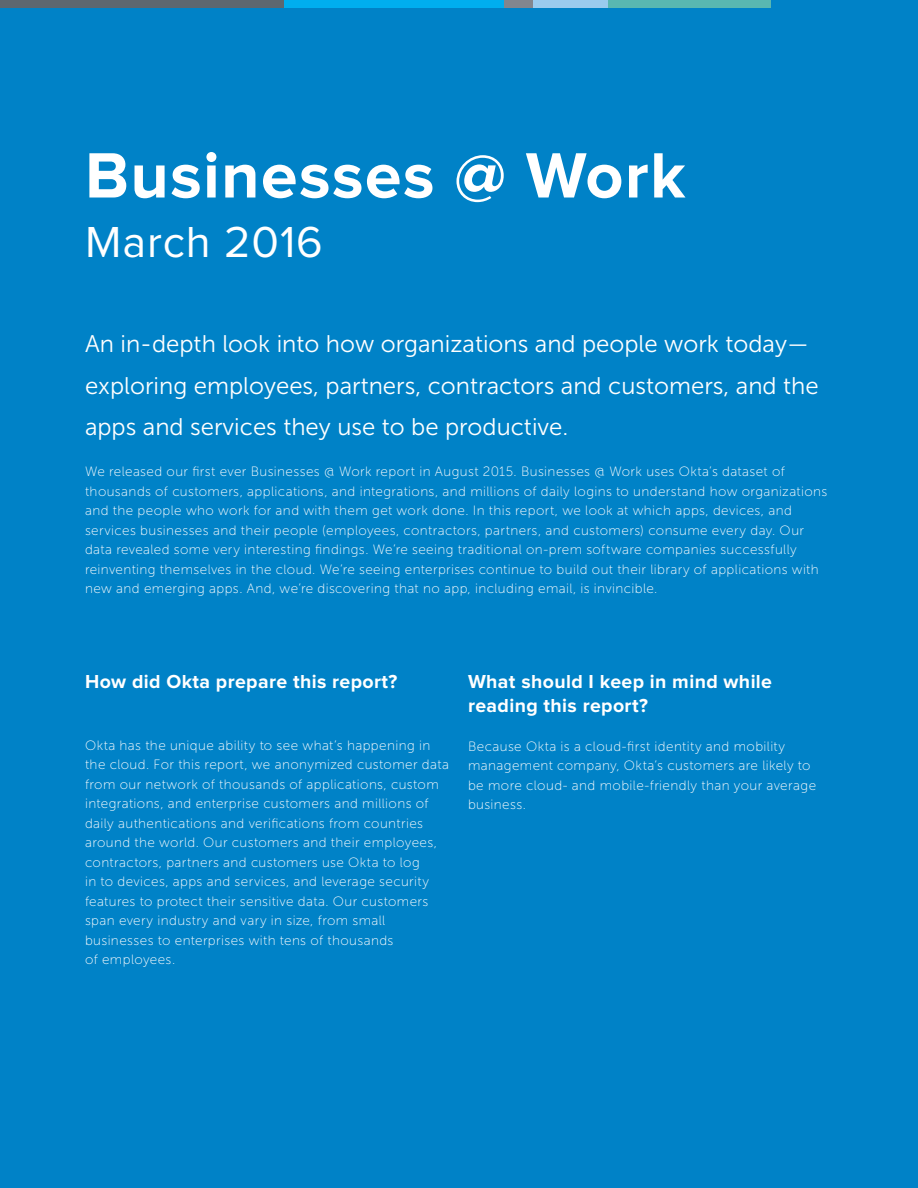
<style>
.page{position:relative;width:918px;height:1188px;background:#0082c7}
.page>*{position:absolute;margin:0;border:0;box-sizing:border-box;transform-origin:0 0}
.t1{font:700 66.3px "Proxima Nova";letter-spacing:.02em;color:#fff}
.t2{font:45px "Proxima Nova";letter-spacing:.02em;color:#fff}
.t3{font:24px/41.4px "Museo Sans 300";color:#fff}
.t4{font:700 19.5px/23.4px "Proxima Nova";letter-spacing:.02em;color:#fff}
.t5{font:13.5px/19.5px "Museo Sans 100";letter-spacing:.03em;color:#fff}
</style>
<div class="page">
<div style="left:0;top:0;width:284px;height:7px;background:#5d6770"></div>
<div style="left:284px;top:0;width:221px;height:7px;background:#00aeef"></div>
<div style="left:505px;top:0;width:28px;height:7px;background:#82868e"></div>
<div style="left:533px;top:0;width:76px;height:7px;background:#9acbee"></div>
<div style="left:609px;top:0;width:162px;height:7px;background:#59b7b1"></div>
<h1 class="t1" style="left:85px;top:145px;width:602px">Businesses @ Work</h1>
<h2 class="t2" style="left:85px;top:222px;width:239px">March 2016</h2>
<h3 class="t3" style="left:85px;top:323px;width:735px">An in-depth look into how organizations and people work today— exploring employees, partners, contractors and customers, and the apps and services they use to be productive.</h3>
<p class="t5" style="left:85px;top:462px;width:744px">We released our first ever Businesses @ Work report in August 2015. Businesses @ Work uses Okta’s dataset of thousands of customers, applications, and integrations, and millions of daily logins to understand how organizations and the people who work for and with them get work done. In this report, we look at which apps, devices, and services businesses and their people (employees, contractors, partners, and customers) consume every day. Our data revealed some very interesting findings. We’re seeing traditional on-prem software companies successfully reinventing themselves in the cloud. We’re seeing enterprises continue to build out their library of applications with new and emerging apps. And, we’re discovering that no app, including email, is invincible.</p>
<h3 class="t4" style="left:85px;top:671px;width:314px">How did Okta prepare this report?</h3>
<p class="t5" style="left:85px;top:736px;width:365px">Okta has the unique ability to see what’s happening in the cloud. For this report, we anonymized customer data from our network of thousands of applications, custom integrations, and enterprise customers and millions of daily authentications and verifications from countries around the world. Our customers and their employees, contractors, partners and customers use Okta to log<br>in to devices, apps and services, and leverage security features to protect their sensitive data. Our customers span every industry and vary in size, from small businesses to enterprises with tens of thousands<br>of employees.</p>
<h3 class="t4" style="left:468px;top:671px;width:306px">What should I keep in mind while reading this report?</h3>
<p class="t5" style="left:468px;top:737px;width:350px">Because Okta is a cloud-first identity and mobility management company, Okta’s customers are likely to be more cloud- and mobile-friendly than your average business.</p>
</div>
